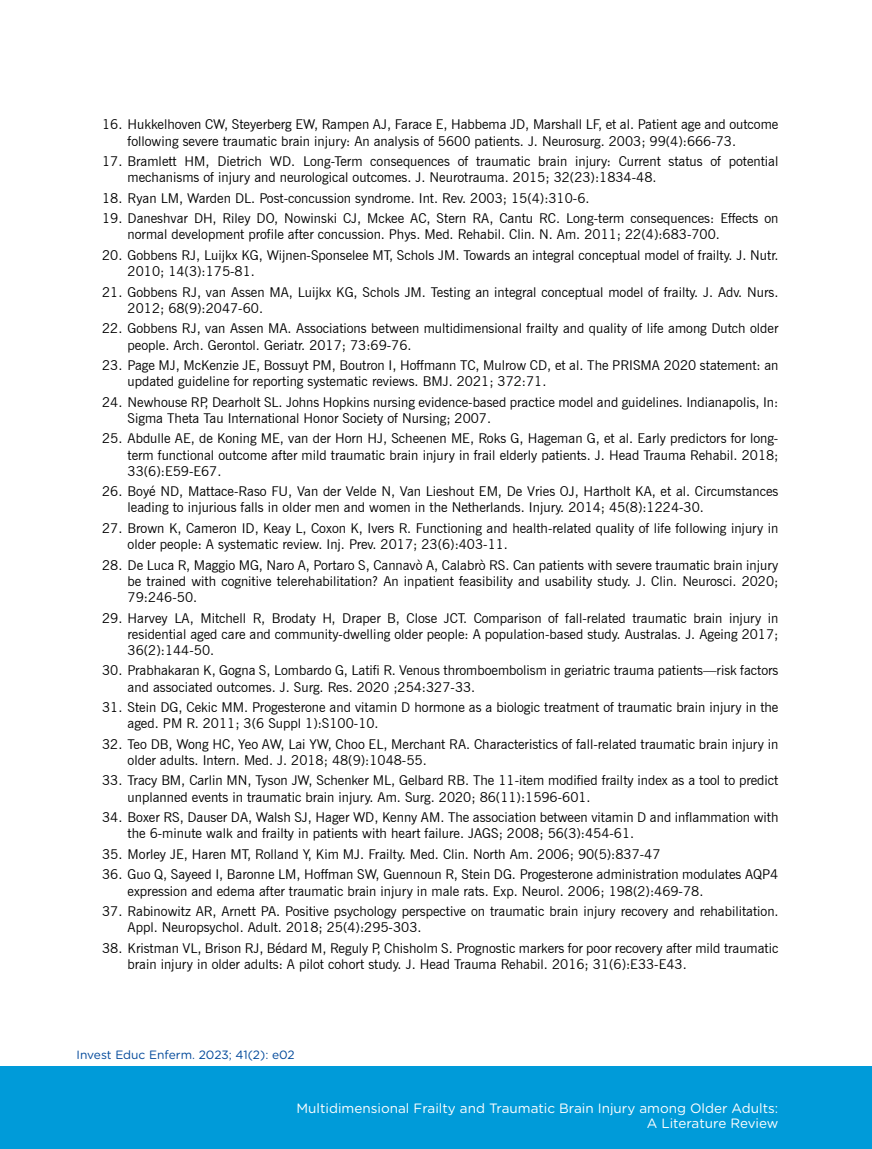
<style>
.page{position:relative;width:872px;height:1149px;background:#fff}
.page>*{position:absolute;margin:0;border:0;box-sizing:border-box;transform-origin:0 0}
.t1{font:13.5px/16.2px "News Gothic BT";color:#000}
.t2{font:13.5px/15px "Gotham Rounded";color:#fff;text-align:right}
.t3{font:12px "Gotham Rounded";color:#00489a}
</style>
<div class="page">
<div style="left:0;top:1065px;width:871px;height:83px;background:#009bd9"></div>
<p class="t1" style="left:128px;top:116px;width:652px;text-indent:-26px">16. Hukkelhoven CW, Steyerberg EW, Rampen AJ, Farace E, Habbema JD, Marshall LF, et al. Patient age and outcome following severe traumatic brain injury: An analysis of 5600 patients. J. Neurosurg. 2003; 99(4):666-73.</p>
<p class="t1" style="left:128px;top:153px;width:652px;text-indent:-26px">17. Bramlett HM, Dietrich WD. Long-Term consequences of traumatic brain injury: Current status of potential mechanisms of injury and neurological outcomes. J. Neurotrauma. 2015; 32(23):1834-48.</p>
<p class="t1" style="left:102px;top:190px;width:489px">18. Ryan LM, Warden DL. Post-concussion syndrome. Int. Rev. 2003; 15(4):310-6.</p>
<p class="t1" style="left:128px;top:210px;width:652px;text-indent:-26px">19. Daneshvar DH, Riley DO, Nowinski CJ, Mckee AC, Stern RA, Cantu RC. Long-term consequences: Effects on normal development profile after concussion. Phys. Med. Rehabil. Clin. N. Am. 2011; 22(4):683-700.</p>
<p class="t1" style="left:128px;top:247px;width:652px;text-indent:-26px">20. Gobbens RJ, Luijkx KG, Wijnen-Sponselee MT, Schols JM. Towards an integral conceptual model of frailty. J. Nutr.<br>2010; 14(3):175-81.</p>
<p class="t1" style="left:128px;top:283px;width:652px;text-indent:-26px">21. Gobbens RJ, van Assen MA, Luijkx KG, Schols JM. Testing an integral conceptual model of frailty. J. Adv. Nurs.<br>2012; 68(9):2047-60.</p>
<p class="t1" style="left:128px;top:320px;width:652px;text-indent:-26px">22. Gobbens RJ, van Assen MA. Associations between multidimensional frailty and quality of life among Dutch older people. Arch. Gerontol. Geriatr. 2017; 73:69-76.</p>
<p class="t1" style="left:128px;top:357px;width:652px;text-indent:-26px">23. Page MJ, McKenzie JE, Bossuyt PM, Boutron I, Hoffmann TC, Mulrow CD, et al. The PRISMA 2020 statement: an updated guideline for reporting systematic reviews. BMJ. 2021; 372:71.</p>
<p class="t1" style="left:128px;top:393px;width:652px;text-indent:-26px">24. Newhouse RP, Dearholt SL. Johns Hopkins nursing evidence-based practice model and guidelines. Indianapolis, In:<br>Sigma Theta Tau International Honor Society of Nursing; 2007.</p>
<p class="t1" style="left:128px;top:430px;width:652px;text-align:justify;text-indent:-26px">25. Abdulle AE, de Koning ME, van der Horn HJ, Scheenen ME, Roks G, Hageman G, et al. Early predictors for long&shy;term functional outcome after mild traumatic brain injury in frail elderly patients. J. Head Trauma Rehabil. 2018; 33(6):E59-E67.</p>
<p class="t1" style="left:128px;top:483px;width:652px;text-indent:-26px">26. Boyé ND, Mattace-Raso FU, Van der Velde N, Van Lieshout EM, De Vries OJ, Hartholt KA, et al. Circumstances leading to injurious falls in older men and women in the Netherlands. Injury. 2014; 45(8):1224-30.</p>
<p class="t1" style="left:128px;top:520px;width:652px;text-indent:-26px">27. Brown K, Cameron ID, Keay L, Coxon K, Ivers R. Functioning and health-related quality of life following injury in older people: A systematic review. Inj. Prev. 2017; 23(6):403-11.</p>
<p class="t1" style="left:128px;top:556px;width:652px;text-align:justify;text-indent:-26px">28. De Luca R, Maggio MG, Naro A, Portaro S, Cannavò A, Calabrò RS. Can patients with severe traumatic brain injury be trained with cognitive telerehabilitation? An inpatient feasibility and usability study. J. Clin. Neurosci. 2020; 79:246-50.</p>
<p class="t1" style="left:128px;top:609px;width:652px;text-align:justify;text-indent:-26px">29. Harvey LA, Mitchell R, Brodaty H, Draper B, Close JCT. Comparison of fall-related traumatic brain injury in residential aged care and community-dwelling older people: A population-based study. Australas. J. Ageing 2017; 36(2):144-50.</p>
<p class="t1" style="left:128px;top:662px;width:652px;text-indent:-26px">30. Prabhakaran K, Gogna S, Lombardo G, Latifi R. Venous thromboembolism in geriatric trauma patients—risk factors and associated outcomes. J. Surg. Res. 2020 ;254:327-33.</p>
<p class="t1" style="left:128px;top:699px;width:652px;text-indent:-26px">31. Stein DG, Cekic MM. Progesterone and vitamin D hormone as a biologic treatment of traumatic brain injury in the aged. PM R. 2011; 3(6 Suppl 1):S100-10.</p>
<p class="t1" style="left:128px;top:735px;width:652px;text-indent:-26px">32. Teo DB, Wong HC, Yeo AW, Lai YW, Choo EL, Merchant RA. Characteristics of fall-related traumatic brain injury in older adults. Intern. Med. J. 2018; 48(9):1048-55.</p>
<p class="t1" style="left:128px;top:772px;width:652px;text-indent:-26px">33. Tracy BM, Carlin MN, Tyson JW, Schenker ML, Gelbard RB. The 11-item modified frailty index as a tool to predict unplanned events in traumatic brain injury. Am. Surg. 2020; 86(11):1596-601.</p>
<p class="t1" style="left:128px;top:808px;width:652px;text-indent:-26px">34. Boxer RS, Dauser DA, Walsh SJ, Hager WD, Kenny AM. The association between vitamin D and inflammation with the 6-minute walk and frailty in patients with heart failure. JAGS; 2008; 56(3):454-61.</p>
<p class="t1" style="left:102px;top:845px;width:560px">35. Morley JE, Haren MT, Rolland Y, Kim MJ. Frailty. Med. Clin. North Am. 2006; 90(5):837-47</p>
<p class="t1" style="left:128px;top:866px;width:652px;text-indent:-26px">36. Guo Q, Sayeed I, Baronne LM, Hoffman SW, Guennoun R, Stein DG. Progesterone administration modulates AQP4 expression and edema after traumatic brain injury in male rats. Exp. Neurol. 2006; 198(2):469-78.</p>
<p class="t1" style="left:128px;top:902px;width:652px;text-indent:-26px">37. Rabinowitz AR, Arnett PA. Positive psychology perspective on traumatic brain injury recovery and rehabilitation.<br>Appl. Neuropsychol. Adult. 2018; 25(4):295-303.</p>
<p class="t1" style="left:128px;top:939px;width:652px;text-indent:-26px">38. Kristman VL, Brison RJ, Bédard M, Reguly P, Chisholm S. Prognostic markers for poor recovery after mild traumatic brain injury in older adults: A pilot cohort study. J. Head Trauma Rehabil. 2016; 31(6):E33-E43.</p>
<p class="t3" style="left:77px;top:1046px;width:220px">Invest Educ Enferm. 2023; 41(2): e02</p>
<p class="t2" style="left:296px;top:1099px;width:483px">Multidimensional Frailty and Traumatic Brain Injury among Older Adults:<br>A Literature Review</p>
</div>
